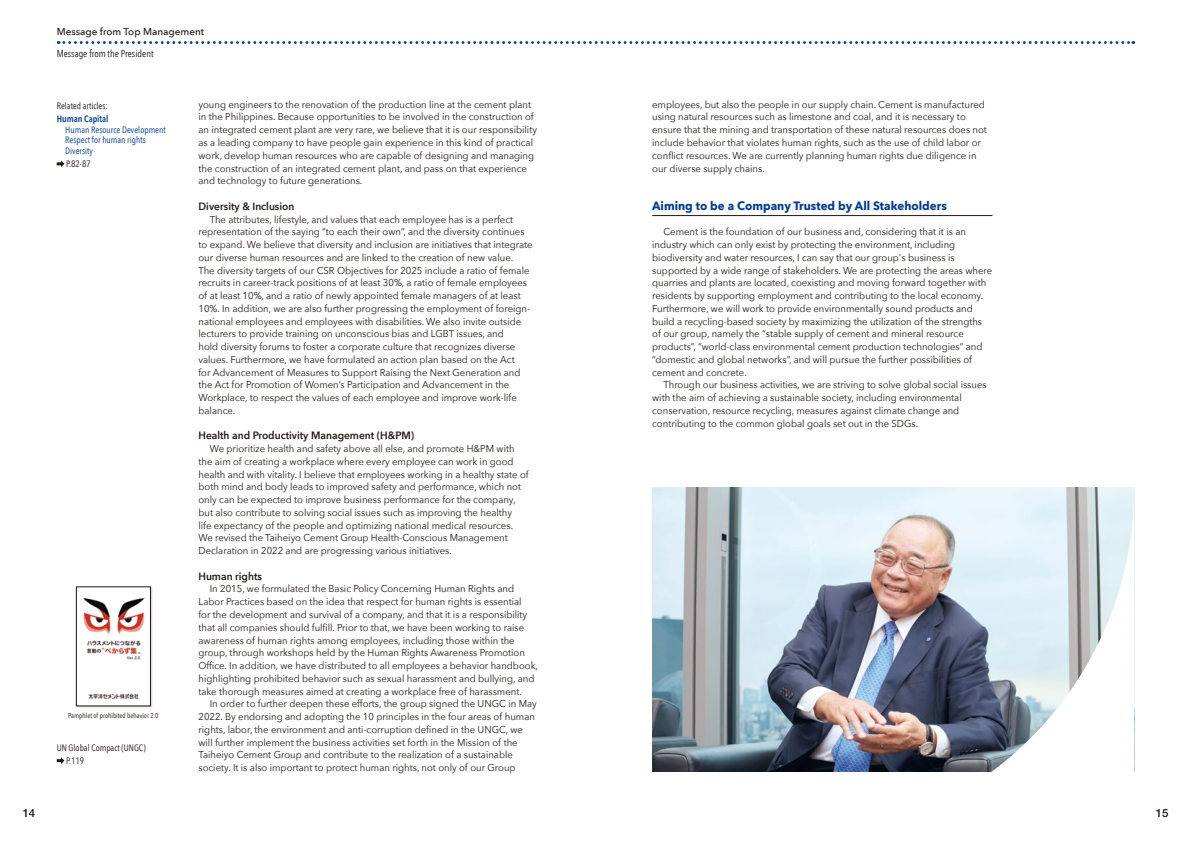
<style>
.page{position:relative;width:1191px;height:842px;background:#fff}
.page>*{position:absolute;margin:0;border:0;box-sizing:border-box;transform-origin:0 0}
.t1{font:700 12px "Avenir Next";color:#003b95;scale:.96 1}
.t2{font:500 11.3px "Helvetica Neue LT Std";color:#221815}
.t3{font:600 10.6px "Avenir Next";color:#221815;scale:.96 1}
.t4{font:9.9px/12.8px "Avenir Next";color:#221815;scale:.96 1}
.t5{font:500 9.9px "Avenir Next";color:#221815}
.t6{font:9.9px "Avenir Next Condensed";color:#221815}
.t7{font:9.2px/10.6px "Avenir Next Condensed";color:#003b95}
.t8{font:9.2px/13.5px "Avenir Next Condensed";color:#221815}
.t9{font:600 9.2px "Avenir Next Condensed";color:#003b95}
.t10{font:7.1px "Avenir Next Condensed";color:#221815}
</style>
<div class="page">
<img style="left:652px;top:488px;width:128px;height:283px">
<div style="left:75px;top:586px;width:78px;height:123px;background:#221815;opacity:.3"></div>
<img style="left:78px;top:589px;width:71px;height:115px">
<div style="left:76px;top:587px;width:75px;height:119px;border:1px solid #221815"></div>
<svg style="left:57px;top:757px;width:7px;height:7px"></svg>
<svg style="left:57px;top:160px;width:7px;height:7px"></svg>
<hr style="left:652px;top:215px;width:340px;height:1px;background:#221815">
<img style="left:780px;top:488px;width:354px;height:284px">
<svg style="left:58px;top:41px;width:1075px;height:3px"></svg>
<p class="t5" style="left:57px;top:24px;width:149px">Message from Top Management</p>
<p class="t6" style="left:57px;top:45px;width:98px">Message from the President</p>
<p class="t8" style="left:57px;top:98px;width:53px">Related articles:</p>
<p class="t9" style="left:57px;top:111px;width:53px">Human Capital</p>
<p class="t7" style="left:65px;top:124px;width:102px">Human Resource Development<br>Respect for human rights<br>Diversity</p>
<p class="t8" style="left:66px;top:157px;width:26px">P.82-87</p>
<p class="t10" style="left:68px;top:709px;width:92px">Pamphlet of prohibited behavior 2.0</p>
<p class="t8" style="left:66px;top:740px;width:81px;text-indent:-9px">UN Global Compact (UNGC)<br>P.119</p>
<p class="t4" style="left:198px;top:97px;width:354px">young engineers to the renovation of the production line at the cement plant in the Philippines. Because opportunities to be involved in the construction of an integrated cement plant are very rare, we believe that it is our responsibility as a leading company to have people gain experience in this kind of practical work, develop human resources who are capable of designing and managing the construction of an integrated cement plant, and pass on that experience and technology to future generations.</p>
<p class="t3" style="left:198px;top:197px;width:101px">Diversity &amp; Inclusion</p>
<p class="t4" style="left:198px;top:212px;width:350px;text-indent:11px">The attributes, lifestyle, and values that each employee has is a perfect representation of the saying “to each their own”, and the diversity continues to expand. We believe that diversity and inclusion are initiatives that integrate our diverse human resources and are linked to the creation of new value.<br>The diversity targets of our CSR Objectives for 2025 include a ratio of female recruits in career-track positions of at least 30%, a ratio of female employees of at least 10%, and a ratio of newly appointed female managers of at least 10%. In addition, we are also further progressing the employment of foreign&shy;national employees and employees with disabilities. We also invite outside lecturers to provide training on unconscious bias and LGBT issues, and<br>hold diversity forums to foster a corporate culture that recognizes diverse values. Furthermore, we have formulated an action plan based on the Act<br>for Advancement of Measures to Support Raising the Next Generation and the Act for Promotion of Women’s Participation and Advancement in the Workplace, to respect the values of each employee and improve work-life balance.</p>
<p class="t3" style="left:198px;top:427px;width:226px">Health and Productivity Management (H&amp;PM)</p>
<p class="t4" style="left:198px;top:442px;width:345px;text-indent:11px">We prioritize health and safety above all else, and promote H&amp;PM with the aim of creating a workplace where every employee can work in good health and with vitality. I believe that employees working in a healthy state of both mind and body leads to improved safety and performance, which not only can be expected to improve business performance for the company, but also contribute to solving social issues such as improving the healthy<br>life expectancy of the people and optimizing national medical resources.<br>We revised the Taiheiyo Cement Group Health-Conscious Management Declaration in 2022 and are progressing various initiatives.</p>
<p class="t3" style="left:198px;top:567px;width:68px">Human rights</p>
<p class="t4" style="left:198px;top:582px;width:355px;text-indent:11px">In 2015, we formulated the Basic Policy Concerning Human Rights and Labor Practices based on the idea that respect for human rights is essential<br>for the development and survival of a company, and that it is a responsibility that all companies should fulfill. Prior to that, we have been working to raise awareness of human rights among employees, including those within the group, through workshops held by the Human Rights Awareness Promotion Office. In addition, we have distributed to all employees a behavior handbook, highlighting prohibited behavior such as sexual harassment and bullying, and take thorough measures aimed at creating a workplace free of harassment.</p>
<p class="t4" style="left:198px;top:697px;width:354px;text-indent:11px">In order to further deepen these efforts, the group signed the UNGC in May 2022. By endorsing and adopting the 10 principles in the four areas of human rights, labor, the environment and anti-corruption defined in the UNGC, we will further implement the business activities set forth in the Mission of the Taiheiyo Cement Group and contribute to the realization of a sustainable society. It is also important to protect human rights, not only of our Group</p>
<p class="t4" style="left:652px;top:97px;width:350px">employees, but also the people in our supply chain. Cement is manufactured using natural resources such as limestone and coal, and it is necessary to ensure that the mining and transportation of these natural resources does not include behavior that violates human rights, such as the use of child labor or conflict resources. We are currently planning human rights due diligence in our diverse supply chains.</p>
<p class="t1" style="left:652px;top:195px;width:308px">Aiming to be a Company Trusted by All Stakeholders</p>
<p class="t4" style="left:652px;top:225px;width:356px;text-indent:11px">Cement is the foundation of our business and, considering that it is an industry which can only exist by protecting the environment, including biodiversity and water resources, I can say that our group's business is supported by a wide range of stakeholders. We are protecting the areas where quarries and plants are located, coexisting and moving forward together with residents by supporting employment and contributing to the local economy.<br>Furthermore, we will work to provide environmentally sound products and build a recycling-based society by maximizing the utilization of the strengths of our group, namely the “stable supply of cement and mineral resource products”, “world-class environmental cement production technologies” and “domestic and global networks”, and will pursue the further possibilities of cement and concrete.</p>
<p class="t4" style="left:652px;top:378px;width:350px;text-indent:11px">Through our business activities, we are striving to solve global social issues with the aim of achieving a sustainable society, including environmental conservation, resource recycling, measures against climate change and contributing to the common global goals set out in the SDGs.</p>
<p class="t2" style="left:23px;top:807px;width:14px">14</p>
<p class="t2" style="left:1155px;top:807px;width:14px">15</p>
</div>
